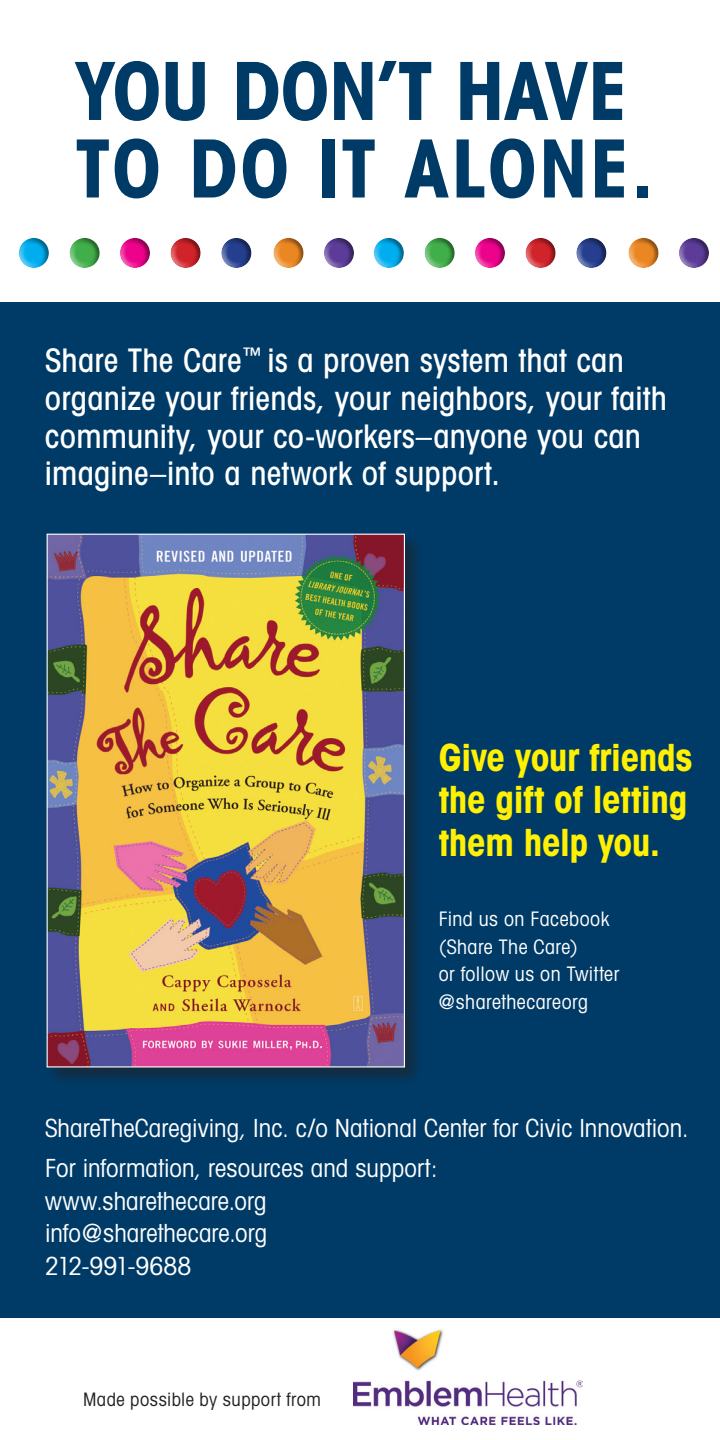
<style>
.page{position:relative;width:720px;height:1440px;background:#fff}
.page>*{position:absolute;margin:0;border:0;box-sizing:border-box;transform-origin:0 0}
.t1{font:700 condensed 80.25px/77.5px "Avant Garde";letter-spacing:.005em;color:#003b67}
.t2{font:700 condensed 37.5px/42.5px "Avant Garde";letter-spacing:-.015em;color:#fff101}
.t3{font:500 condensed 32.5px/37.5px "Avant Garde";letter-spacing:.005em;color:#fff}
.t4{font:condensed 25px/32.5px "Avant Garde";letter-spacing:.005em;color:#fff}
.t5{font:condensed 20px/27.5px "Avant Garde";letter-spacing:.025em;color:#fff}
.t6{font:condensed 18.5px "Avant Garde";letter-spacing:.025em;color:#231f20}
</style>
<div class="page">
<div style="left:0;top:302px;width:720px;height:1015px;background:#003b67"></div>
<div style="left:45px;top:532px;width:379px;height:555px;background:#231f20;opacity:.55"></div>
<img style="left:49px;top:536px;width:354px;height:529px">
<img style="left:354px;top:1329px;width:228px;height:96px">
<div style="left:16px;top:235px;width:28px;height:33px;background:#fff;opacity:.45"></div>
<div style="left:23px;top:234px;width:28px;height:34px;background:#231f20;opacity:.45"></div>
<div style="left:118px;top:235px;width:27px;height:33px;background:#fff;opacity:.45"></div>
<div style="left:124px;top:234px;width:29px;height:34px;background:#231f20;opacity:.45"></div>
<div style="left:67px;top:235px;width:28px;height:33px;background:#fff;opacity:.45"></div>
<div style="left:74px;top:234px;width:28px;height:34px;background:#231f20;opacity:.45"></div>
<div style="left:168px;top:235px;width:28px;height:33px;background:#fff;opacity:.45"></div>
<div style="left:174px;top:234px;width:29px;height:34px;background:#231f20;opacity:.45"></div>
<div style="left:271px;top:235px;width:28px;height:33px;background:#fff;opacity:.45"></div>
<div style="left:277px;top:234px;width:29px;height:34px;background:#231f20;opacity:.45"></div>
<div style="left:219px;top:235px;width:28px;height:33px;background:#fff;opacity:.45"></div>
<div style="left:225px;top:234px;width:29px;height:34px;background:#231f20;opacity:.45"></div>
<div style="left:322px;top:235px;width:27px;height:33px;background:#fff;opacity:.45"></div>
<div style="left:328px;top:234px;width:29px;height:34px;background:#231f20;opacity:.45"></div>
<div style="left:371px;top:235px;width:28px;height:33px;background:#fff;opacity:.45"></div>
<div style="left:378px;top:234px;width:28px;height:34px;background:#231f20;opacity:.45"></div>
<div style="left:473px;top:235px;width:27px;height:33px;background:#fff;opacity:.45"></div>
<div style="left:479px;top:234px;width:29px;height:34px;background:#231f20;opacity:.45"></div>
<div style="left:422px;top:235px;width:28px;height:33px;background:#fff;opacity:.45"></div>
<div style="left:429px;top:234px;width:28px;height:34px;background:#231f20;opacity:.45"></div>
<div style="left:523px;top:235px;width:28px;height:33px;background:#fff;opacity:.45"></div>
<div style="left:529px;top:234px;width:29px;height:34px;background:#231f20;opacity:.45"></div>
<div style="left:626px;top:235px;width:28px;height:33px;background:#fff;opacity:.45"></div>
<div style="left:632px;top:234px;width:29px;height:34px;background:#231f20;opacity:.45"></div>
<div style="left:574px;top:235px;width:28px;height:33px;background:#fff;opacity:.45"></div>
<div style="left:580px;top:234px;width:29px;height:34px;background:#231f20;opacity:.45"></div>
<div style="left:677px;top:235px;width:27px;height:33px;background:#fff;opacity:.45"></div>
<div style="left:683px;top:234px;width:29px;height:34px;background:#231f20;opacity:.45"></div>
<h1 class="t1" style="left:75px;top:50px;width:580px">YOU DON’T HAVE<br>TO DO IT ALONE.</h1>
<h3 class="t3" style="left:45px;top:341px;width:624px">Share The Care<sup>™</sup> is a proven system that can organize your friends, your neighbors, your faith community, your co-workers–anyone you can imagine–into a network of support.</h3>
<h2 class="t2" style="left:439px;top:735px;width:255px">Give your friends the gift of letting them help you.</h2>
<p class="t5" style="left:439px;top:905px;width:182px">Find us on Facebook (Share The Care)<br>or follow us on Twitter @sharethecareorg</p>
<p class="t4" style="left:45px;top:1108px;width:645px;line-height:40px">ShareTheCaregiving, Inc. c/o National Center for Civic Innovation.<br>For information, resources and support:</p>
<p class="t4" style="left:45px;top:1184px;width:224px;text-align:justify">www.sharethecare.org info@sharethecare.org 212-991-9688</p>
<p class="t6" style="left:83px;top:1387px;width:239px">Made possible by support from</p>
</div>
